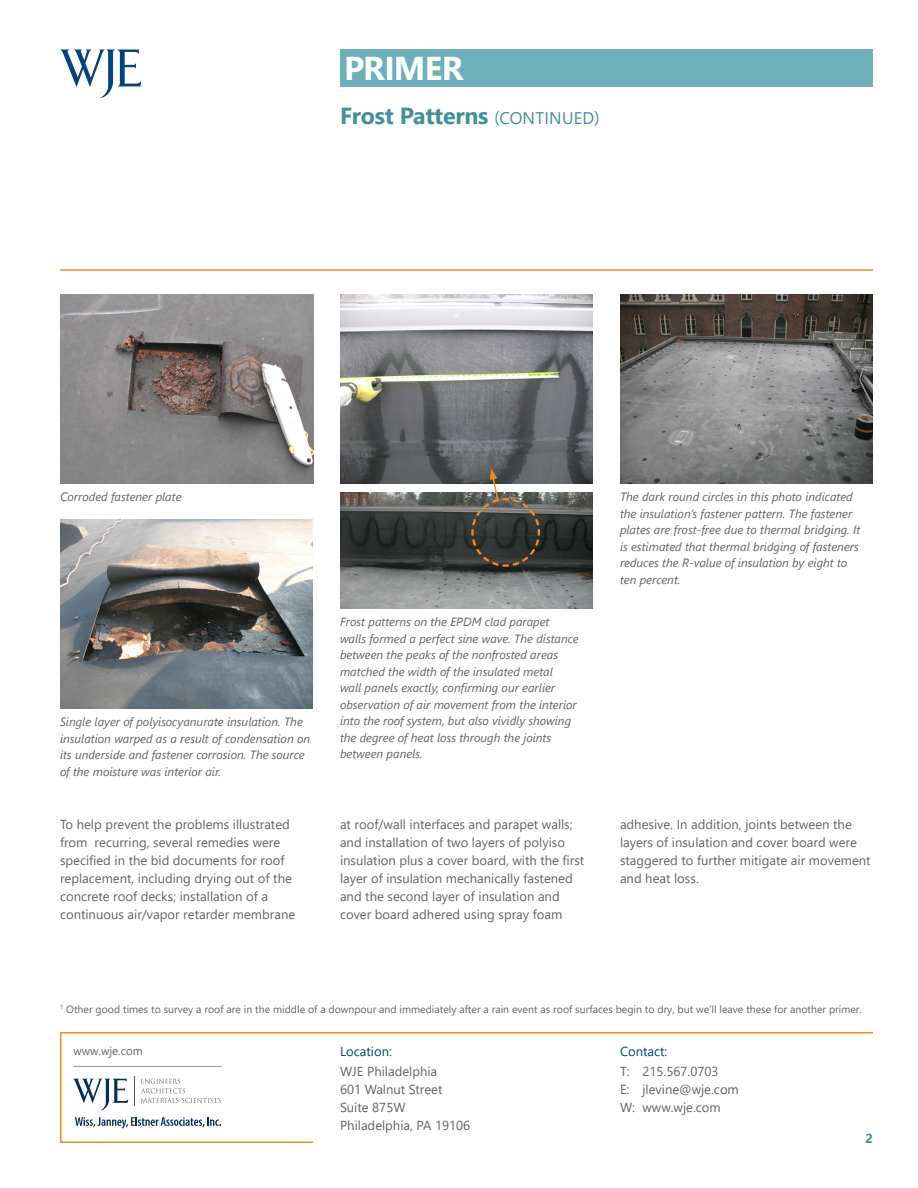
<style>
.page{position:relative;width:918px;height:1188px;background:#fff}
.page>*{position:absolute;margin:0;border:0;box-sizing:border-box;transform-origin:0 0}
.t1{font:700 33px "Segoe UI";letter-spacing:-.025em;color:#fff}
.t2{font:700 23.25px "Segoe UI";letter-spacing:-.01em;color:#428f9c}
.body_2_regular{font:13.05px/18px "Segoe UI";color:#636366}
.t3{font:13.05px "Segoe UI";color:#00447b}
.t4{font:700 13.05px "Segoe UI";color:#428f9c}
.caption_no_line{font:italic 12px/16.5px "Segoe UI";color:#636366}
.t5{font:11.55px "Segoe UI";color:#636366}
.footnotes{font:10.5px "Segoe UI";color:#636366}
.s1{font-weight:400;font-size:16.8px}
</style>
<div class="page">
<svg style="left:60px;top:49px;width:81px;height:49px"></svg>
<hr style="left:60px;top:269px;width:813px;height:2px;background:#f28b1d">
<svg style="left:60px;top:1032px;width:813px;height:111px"></svg>
<hr style="left:73px;top:1066px;width:149px;height:1px;background:#939598">
<svg style="left:75px;top:1117px;width:146px;height:12px"></svg>
<svg style="left:73px;top:1079px;width:55px;height:31px"></svg>
<hr style="left:134px;top:1076px;width:1px;height:30px;background:#535860">
<svg style="left:141px;top:1079px;width:80px;height:24px"></svg>
<div style="left:340px;top:50px;width:533px;height:37px;background:#6eb0b9"></div>
<img style="left:60px;top:519px;width:253px;height:189px">
<img style="left:340px;top:294px;width:252px;height:189px">
<img style="left:340px;top:493px;width:253px;height:115px">
<img style="left:620px;top:294px;width:252px;height:189px">
<svg style="left:470px;top:469px;width:71px;height:99px;background:#5b5852"></svg>
<img style="left:60px;top:294px;width:253px;height:189px">
<p class="t1" style="left:344px;top:41px;width:121px">PRIMER</p>
<p class="t2" style="left:340px;top:98px;width:261px">Frost Patterns <span class="s1">(CONTINUED)</span></p>
<p class="caption_no_line" style="left:60px;top:487px;width:123px">Corroded fastener plate</p>
<p class="caption_no_line" style="left:60px;top:713px;width:252px">Single layer of polyisocyanurate insulation. The insulation warped as a result of condensation on its underside and fastener corrosion. The source of the moisture was interior air.</p>
<p class="caption_no_line" style="left:340px;top:613px;width:240px">Frost patterns on the EPDM clad parapet<br>walls formed a perfect sine wave. The distance between the peaks of the nonfrosted areas matched the width of the insulated metal<br>wall panels exactly, confirming our earlier observation of air movement from the interior into the roof system, but also vividly showing the degree of heat loss through the joints between panels.</p>
<p class="caption_no_line" style="left:620px;top:487px;width:242px">The dark round circles in this photo indicated the insulation’s fastener pattern. The fastener plates are frost-free due to thermal bridging. It is estimated that thermal bridging of fasteners reduces the R-value of insulation by eight to ten percent.</p>
<p class="body_2_regular" style="left:60px;top:815px;width:237px">To help prevent the problems illustrated from recurring, several remedies were specified in the bid documents for roof replacement, including drying out of the concrete roof decks; installation of a continuous air/vapor retarder membrane</p>
<p class="body_2_regular" style="left:340px;top:815px;width:246px">at roof/wall interfaces and parapet walls; and installation of two layers of polyiso insulation plus a cover board, with the first layer of insulation mechanically fastened and the second layer of insulation and cover board adhered using spray foam</p>
<p class="body_2_regular" style="left:620px;top:815px;width:252px">adhesive. In addition, joints between the layers of insulation and cover board were staggered to further mitigate air movement and heat loss.</p>
<p class="footnotes" style="left:60px;top:1000px;width:803px"><sup>1</sup> Other good times to survey a roof are in the middle of a downpour and immediately after a rain event as roof surfaces begin to dry, but we’ll leave these for another primer.</p>
<p class="t5" style="left:74px;top:1042px;width:71px">www.wje.com</p>
<p class="t3" style="left:340px;top:1041px;width:53px">Location:</p>
<p class="body_2_regular" style="left:340px;top:1062px;width:132px">WJE Philadelphia<br>601 Walnut Street<br>Suite 875W<br>Philadelphia, PA 19106</p>
<p class="t3" style="left:620px;top:1041px;width:49px">Contact:</p>
<p class="body_2_regular" style="left:620px;top:1062px;width:120px">T: 215.567.0703<br>E: jlevine@wje.com<br>W: www.wje.com</p>
<p class="t4" style="left:865px;top:1128px;width:9px">2</p>
</div>
